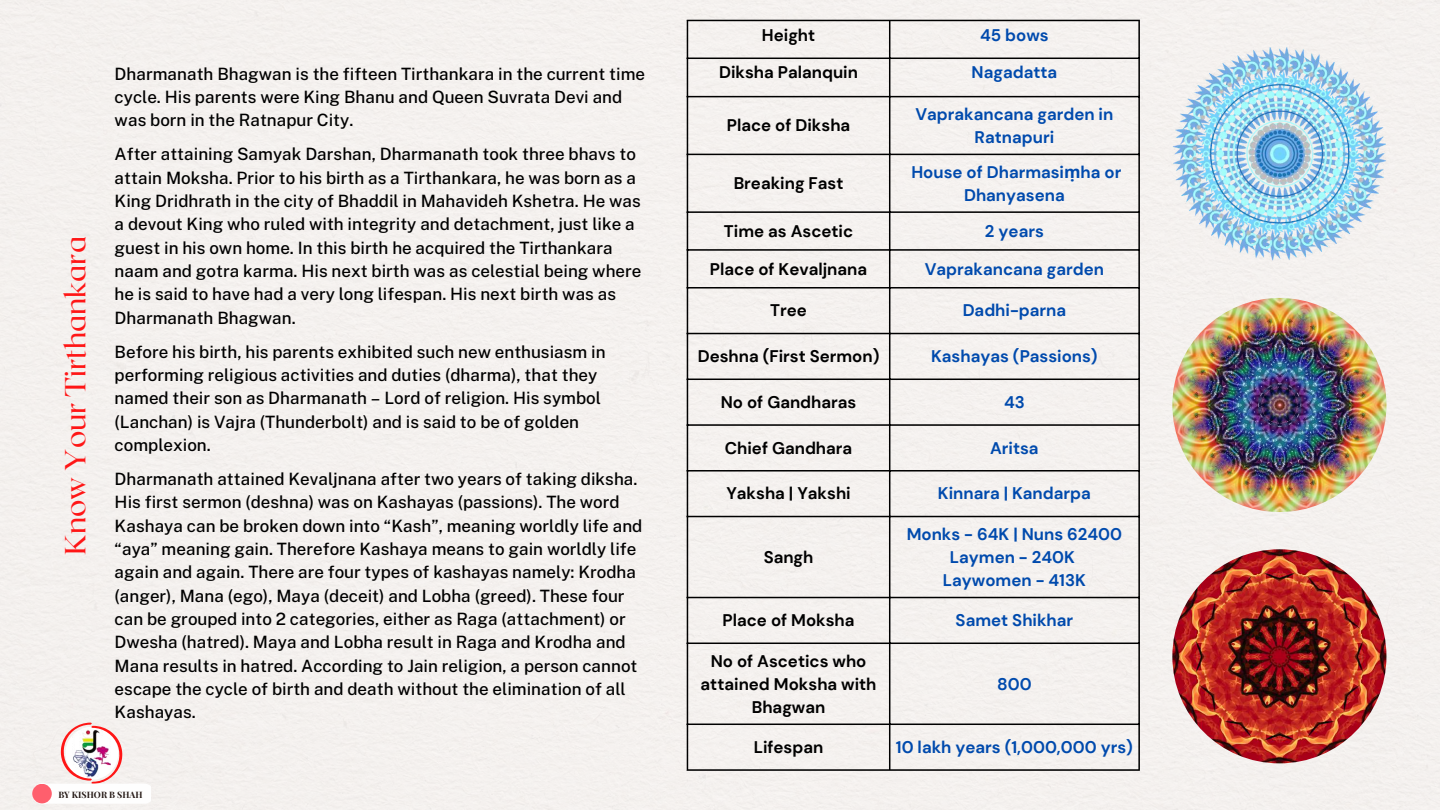
<style>
.page{position:relative;width:1440px;height:810px;background:#f4f1ef}
.page>*{position:absolute;margin:0;border:0;box-sizing:border-box;transform-origin:0 0}
.t1{font:29px "Roxborough CF";color:#ff1616}
.t2{font:500 17px/23.3px "Public Sans";color:#000}
.t3{font:700 16.8px/23.2px "DM Sans";color:#004aad;text-align:center}
.t4{font:700 16.8px/23.2px "DM Sans";color:#000;text-align:center}
.t5{font:700 8.9px "Playfair Display";color:#261a16}
.s1{font-family:"Noto Sans"}
</style>
<div class="page">
<img style="left:1172px;top:549px;width:214px;height:214px;border-radius:50%">
<img style="left:1172px;top:47px;width:214px;height:214px;border-radius:50%">
<img style="left:1172px;top:298px;width:214px;height:214px;border-radius:50%">
<hr style="left:687px;top:21px;width:1px;height:748px;background:#000">
<hr style="left:889px;top:21px;width:1px;height:748px;background:#000">
<hr style="left:1138px;top:21px;width:2px;height:748px;background:#000">
<hr style="left:687px;top:20px;width:453px;height:1px;background:#000">
<hr style="left:687px;top:58px;width:453px;height:1px;background:#000">
<hr style="left:687px;top:96px;width:453px;height:1px;background:#000">
<hr style="left:687px;top:154px;width:453px;height:1px;background:#000">
<hr style="left:687px;top:211px;width:453px;height:2px;background:#000">
<hr style="left:687px;top:249px;width:453px;height:2px;background:#000">
<hr style="left:687px;top:287px;width:453px;height:2px;background:#000">
<hr style="left:687px;top:333px;width:453px;height:1px;background:#000">
<hr style="left:687px;top:379px;width:453px;height:1px;background:#000">
<hr style="left:687px;top:424px;width:453px;height:2px;background:#000">
<hr style="left:687px;top:470px;width:453px;height:2px;background:#000">
<hr style="left:687px;top:516px;width:453px;height:1px;background:#000">
<hr style="left:687px;top:597px;width:453px;height:1px;background:#000">
<hr style="left:687px;top:643px;width:453px;height:1px;background:#000">
<hr style="left:687px;top:724px;width:453px;height:1px;background:#000">
<hr style="left:687px;top:769px;width:453px;height:2px;background:#000">
<svg style="left:32px;top:723px;width:119px;height:81px"></svg>
<div style="left:32px;top:784px;width:20px;height:19px;background:#ff5f6d;border-radius:50%"></div>
<h1 class="t1" style="left:56px;top:555px;width:320px;rotate:-90deg">Know Your Tirthankara</h1>
<p class="t2" style="left:115px;top:62px;width:532px">Dharmanath Bhagwan is the fifteen Tirthankara in the current time cycle. His parents were King Bhanu and Queen Suvrata Devi and was born in the Ratnapur City.</p>
<p class="t2" style="left:115px;top:143px;width:528px">After attaining Samyak Darshan, Dharmanath took three bhavs to attain Moksha. Prior to his birth as a Tirthankara, he was born as a King Dridhrath in the city of Bhaddil in Mahavideh Kshetra. He was a devout King who ruled with integrity and detachment, just like a guest in his own home. In this birth he acquired the Tirthankara naam and gotra karma. His next birth was as celestial being where he is said to have had a very long lifespan. His next birth was as Dharmanath Bhagwan.</p>
<p class="t2" style="left:115px;top:340px;width:493px">Before his birth, his parents exhibited such new enthusiasm in performing religious activities and duties (dharma), that they named their son as Dharmanath – Lord of religion. His symbol (Lanchan) is Vajra (Thunderbolt) and is said to be of golden complexion.</p>
<p class="t2" style="left:115px;top:467px;width:529px">Dharmanath attained Kevaljnana after two years of taking diksha.<br>His first sermon (deshna) was on Kashayas (passions). The word Kashaya can be broken down into “Kash”, meaning worldly life and “aya” meaning gain. Therefore Kashaya means to gain worldly life again and again. There are four types of kashayas namely: Krodha (anger), Mana (ego), Maya (deceit) and Lobha (greed). These four can be grouped into 2 categories, either as Raga (attachment) or Dwesha (hatred). Maya and Lobha result in Raga and Krodha and Mana results in hatred. According to Jain religion, a person cannot escape the cycle of birth and death without the elimination of all Kashayas.</p>
<p class="t5" style="left:58px;top:788px;width:86px">BY KISHOR B SHAH</p>
<p class="t4" style="left:762px;top:23px;width:55px">Height</p>
<p class="t3" style="left:980px;top:23px;width:70px">45 bows</p>
<p class="t4" style="left:719px;top:61px;width:140px">Diksha Palanquin</p>
<p class="t3" style="left:972px;top:61px;width:87px">Nagadatta</p>
<p class="t4" style="left:727px;top:114px;width:125px">Place of Diksha</p>
<p class="t3" style="left:915px;top:103px;width:199px">Vaprakancana garden in<br>Ratnapuri</p>
<p class="t4" style="left:734px;top:172px;width:111px">Breaking Fast</p>
<p class="t3" style="left:911px;top:160px;width:212px">House of Dharmasi<span class="s1">ṃ</span>ha or<br>Dhanyasena</p>
<p class="t4" style="left:724px;top:220px;width:131px">Time as Ascetic</p>
<p class="t3" style="left:985px;top:220px;width:60px">2 years</p>
<p class="t4" style="left:710px;top:257px;width:159px">Place of Kevaljnana</p>
<p class="t3" style="left:925px;top:257px;width:181px">Vaprakancana garden</p>
<p class="t4" style="left:770px;top:299px;width:38px">Tree</p>
<p class="t3" style="left:963px;top:299px;width:105px">Dadhi-parna</p>
<p class="t4" style="left:698px;top:345px;width:183px">Deshna (First Sermon)</p>
<p class="t3" style="left:931px;top:345px;width:168px">Kashayas (Passions)</p>
<p class="t4" style="left:721px;top:390px;width:137px">No of Gandharas</p>
<p class="t3" style="left:1004px;top:390px;width:22px">43</p>
<p class="t4" style="left:725px;top:436px;width:129px">Chief Gandhara</p>
<p class="t3" style="left:990px;top:436px;width:50px">Aritsa</p>
<p class="t4" style="left:726px;top:482px;width:126px">Yaksha | Yakshi</p>
<p class="t3" style="left:938px;top:482px;width:154px">Kinnara | Kandarpa</p>
<p class="t4" style="left:764px;top:546px;width:51px">Sangh</p>
<p class="t3" style="left:907px;top:522px;width:217px">Monks - 64K | Nuns 62400<br>Laymen - 240K<br>Laywomen - 413K</p>
<p class="t4" style="left:723px;top:609px;width:133px">Place of Moksha</p>
<p class="t3" style="left:956px;top:609px;width:119px">Samet Shikhar</p>
<p class="t4" style="left:701px;top:649px;width:177px">No of Ascetics who attained Moksha with<br>Bhagwan</p>
<p class="t3" style="left:997px;top:672px;width:36px">800</p>
<p class="t4" style="left:754px;top:735px;width:71px">Lifespan</p>
<p class="t3" style="left:896px;top:735px;width:239px">10 lakh years (1,000,000 yrs)</p>
</div>
